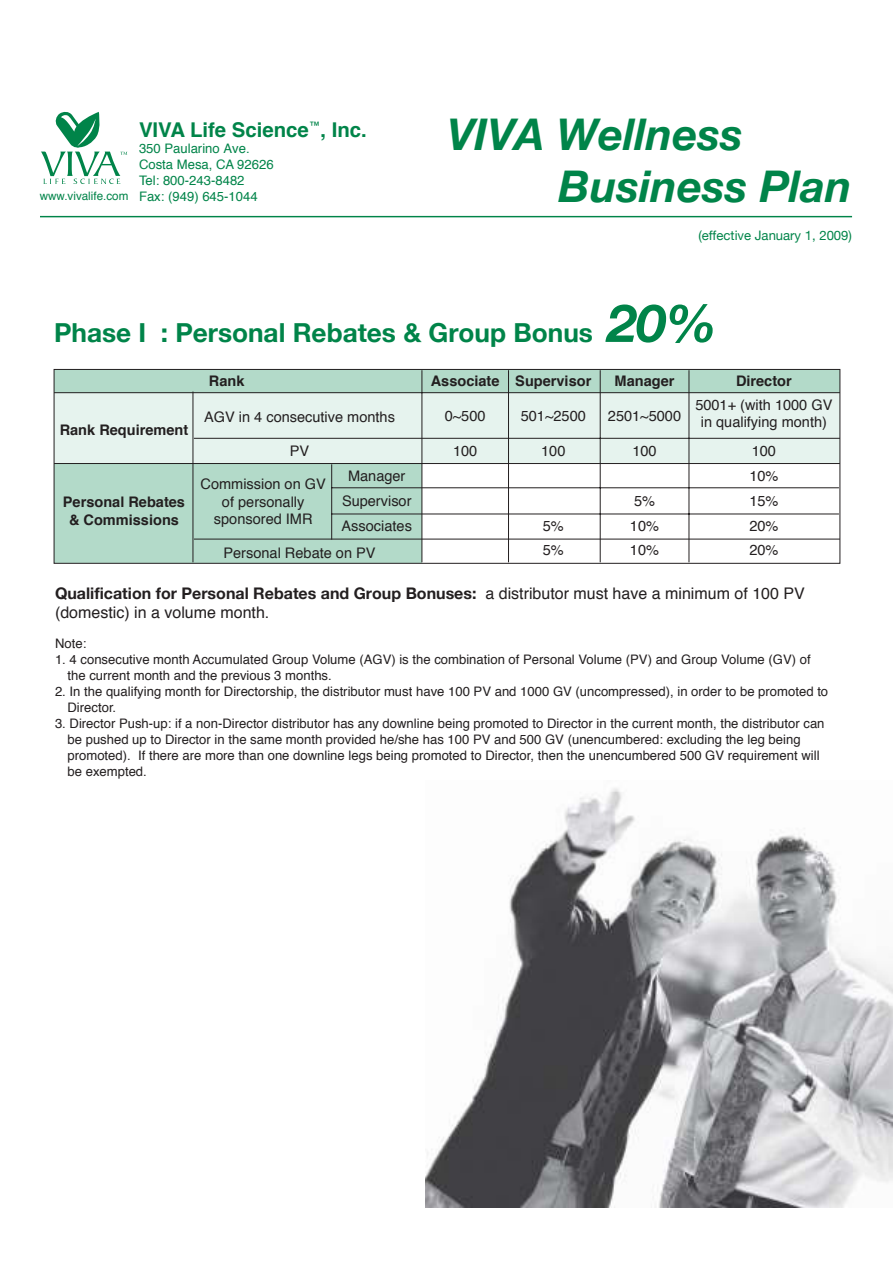
<style>
.page{position:relative;width:893px;height:1263px;background:#fff}
.page>*{position:absolute;margin:0;border:0;box-sizing:border-box;transform-origin:0 0}
.t1{font:italic 700 43.65px/52.3px "Helvetica Neue";color:#008449}
.t2{font:700 26.25px "Helvetica Neue";color:#008449}
.t3{font:700 20.4px "Helvetica";color:#008449}
.t4{font:700 16.05px "Helvetica Neue";color:#231f20}
.t5{font:16.05px "Helvetica";color:#231f20}
.t6{font:14.55px/24.8px "Helvetica";color:#231f20}
.t7{font:700 14.55px/17.4px "Helvetica";color:#231f20;text-align:center}
.t8{font:13.05px/16px "Helvetica";color:#231f20}
.t9{font:13.05px/16px "Helvetica";color:#008449}
.t10{font:13.05px "Helvetica Neue";color:#008449}
.t11{font:11.7px "Helvetica";color:#008449}
.s1{font-style:italic;font-size:52.35px}
.s2{font-family:"Helvetica";font-weight:400}
</style>
<div class="page">
<img style="left:426px;top:788px;width:466px;height:420px">
<div style="left:54px;top:369px;width:368px;height:194px;background:#b3dac9"></div>
<div style="left:54px;top:369px;width:786px;height:94px;background:#e6f3ee"></div>
<div style="left:54px;top:369px;width:786px;height:23px;background:#b3dac9"></div>
<hr style="left:194px;top:539px;width:646px;height:1px;background:#231f20">
<div style="left:54px;top:369px;width:786px;height:195px;border:1px solid #231f20"></div>
<hr style="left:194px;top:438px;width:646px;height:1px;background:#231f20">
<hr style="left:332px;top:514px;width:507px;height:1px;background:#231f20">
<hr style="left:332px;top:487px;width:507px;height:1px;background:#231f20">
<hr style="left:193px;top:391px;width:1px;height:171px;background:#231f20">
<hr style="left:508px;top:370px;width:1px;height:192px;background:#231f20">
<hr style="left:600px;top:370px;width:1px;height:192px;background:#231f20">
<hr style="left:689px;top:370px;width:1px;height:192px;background:#231f20">
<hr style="left:331px;top:464px;width:1px;height:76px;background:#231f20">
<hr style="left:54px;top:392px;width:786px;height:1px;background:#231f20">
<hr style="left:54px;top:463px;width:786px;height:1px;background:#231f20">
<hr style="left:422px;top:370px;width:1px;height:192px;background:#231f20">
<hr style="left:40px;top:216px;width:812px;height:1px;background:#008449">
<svg style="left:41px;top:111px;width:87px;height:73px"></svg>
<p class="t11" style="left:40px;top:187px;width:90px">www.vivalife.com</p>
<h3 class="t3" style="left:139px;top:113px;width:229px">VIVA Life Science<sup>™</sup>, Inc.</h3>
<p class="t9" style="left:139px;top:141px;width:136px">350 Paularino Ave.<br>Costa Mesa, CA 92626<br>Tel: 800-243-8482<br>Fax: (949) 645-1044</p>
<h1 class="t1" style="left:558px;top:109px;width:295px;text-indent:-111px">VIVA Wellness<br>Business Plan</h1>
<p class="t10" style="left:698px;top:225px;width:155px">(effective January 1, 2009)</p>
<h2 class="t2" style="left:54px;top:312px;width:664px">Phase I : Personal Rebates &amp; Group Bonus <span class="s1">20%</span></h2>
<p class="t7" style="left:209px;top:372px;width:37px">Rank</p>
<p class="t7" style="left:60px;top:422px;width:130px">Rank Requirement</p>
<p class="t7" style="left:515px;top:372px;width:78px">Supervisor</p>
<p class="t6" style="left:521px;top:404px;width:67px">501~2500</p>
<p class="t6" style="left:541px;top:439px;width:26px">100</p>
<p class="t7" style="left:431px;top:372px;width:70px">Associate</p>
<p class="t6" style="left:445px;top:404px;width:42px">0~500</p>
<p class="t6" style="left:453px;top:439px;width:26px">100</p>
<p class="t7" style="left:736px;top:372px;width:57px">Director</p>
<p class="t6" style="left:695px;top:396px;width:139px;line-height:17.4px;text-align:center">5001+ (with 1000 GV in qualifying month)</p>
<p class="t6" style="left:749px;top:439px;width:31px">100<br>10%<br>15%<br>20%<br>20%</p>
<p class="t7" style="left:615px;top:372px;width:61px">Manager</p>
<p class="t6" style="left:608px;top:404px;width:75px">2501~5000</p>
<p class="t6" style="left:632px;top:439px;width:26px">100</p>
<p class="t6" style="left:630px;top:489px;width:31px">5%<br>10%<br>10%</p>
<p class="t6" style="left:204px;top:405px;width:192px">AGV in 4 consecutive months</p>
<p class="t6" style="left:290px;top:439px;width:21px">PV</p>
<p class="t6" style="left:201px;top:476px;width:127px;line-height:17.4px;text-align:center">Commission on GV of personally sponsored IMR</p>
<p class="t6" style="left:342px;top:464px;width:72px;text-align:center">Manager<br>Supervisor<br>Associates</p>
<p class="t7" style="left:63px;top:494px;width:124px">Personal Rebates &amp; Commissions</p>
<p class="t6" style="left:543px;top:514px;width:23px">5%<br>5%</p>
<p class="t6" style="left:223px;top:540px;width:154px">Personal Rebate on PV</p>
<p class="t4" style="left:55px;top:580px;width:751px">Qualification for Personal Rebates and Group Bonuses: <span class="s2">a distributor must have a minimum of 100 PV</span></p>
<p class="t5" style="left:55px;top:600px;width:216px">(domestic) in a volume month.</p>
<p class="t8" style="left:55px;top:636px;width:33px">Note:</p>
<p class="t8" style="left:68px;top:652px;width:745px;text-indent:-12px">1. 4 consecutive month Accumulated Group Volume (AGV) is the combination of Personal Volume (PV) and Group Volume (GV) of the current month and the previous 3 months.</p>
<p class="t8" style="left:68px;top:684px;width:762px;text-indent:-12px">2. In the qualifying month for Directorship, the distributor must have 100 PV and 1000 GV (uncompressed), in order to be promoted to<br>Director.</p>
<p class="t8" style="left:68px;top:716px;width:759px;text-indent:-12px">3. Director Push-up: if a non-Director distributor has any downline being promoted to Director in the current month, the distributor can be pushed up to Director in the same month provided he/she has 100 PV and 500 GV (unencumbered: excluding the leg being promoted). If there are more than one downline legs being promoted to Director, then the unencumbered 500 GV requirement will be exempted.</p>
</div>
